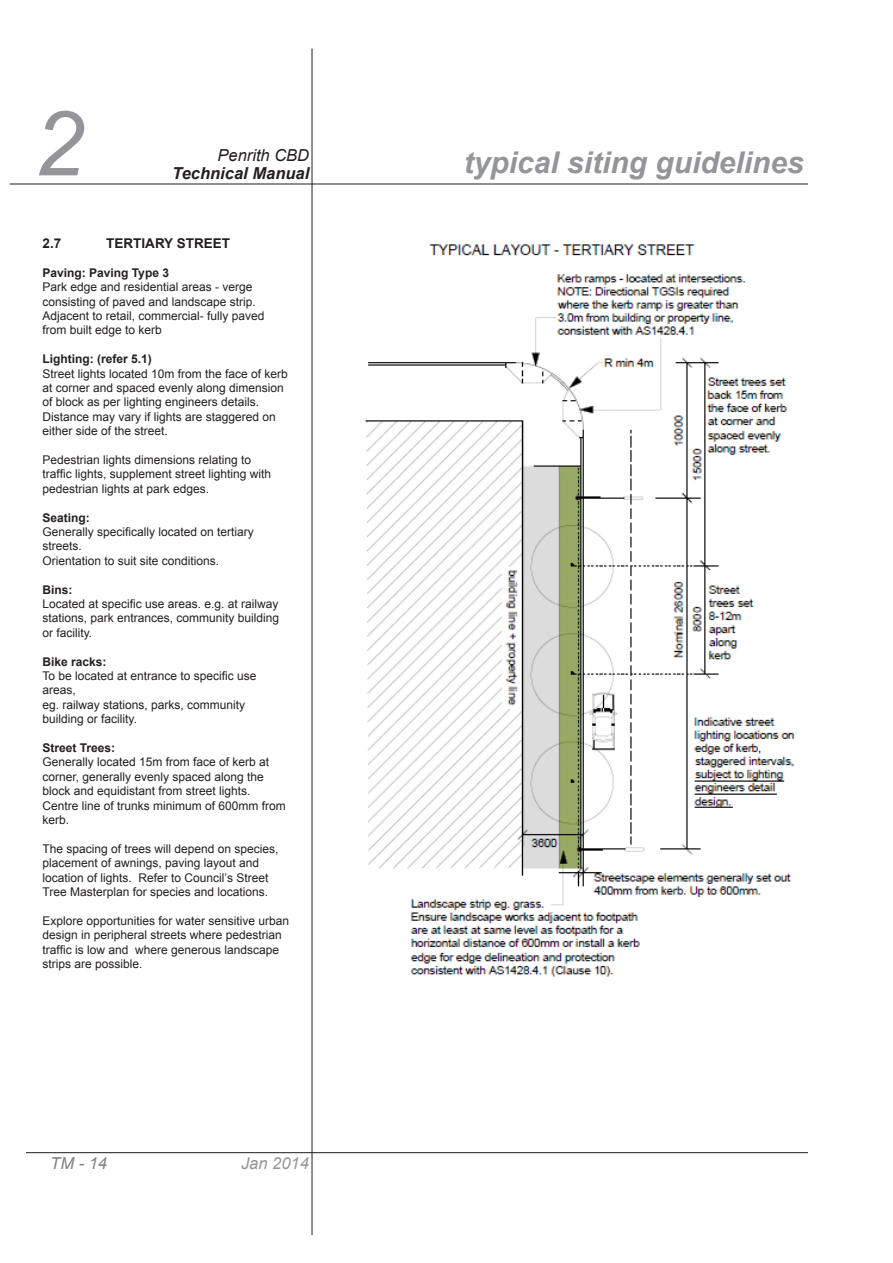
<style>
.page{position:relative;width:893px;height:1263px;background:#fff}
.page>*{position:absolute;margin:0;border:0;box-sizing:border-box;transform-origin:0 0}
.t1{font:italic 90px "Arial";color:#939598}
.t2{font:italic 700 30px "Arial";color:#939598}
.t3{font:italic 700 16.5px "Arial";color:#231f20}
.t4{font:italic 16.5px "Arial";color:#231f20}
.t5{font:italic 16.5px "Arial";color:#939598}
.t6{font:italic 16.5px "Arial";color:#808285}
.body{font:700 13.5px "Arial";color:#231f20}
.body-2{font:12px/14.4px "Arial";color:#231f20}
.body-3{font:700 12px "Arial";color:#231f20}
</style>
<div class="page">
<hr style="left:26px;top:1152px;width:782px;height:1px;background:#231f20">
<hr style="left:10px;top:184px;width:798px;height:1px;background:#231f20">
<hr style="left:312px;top:49px;width:1px;height:1186px;background:#231f20">
<img style="left:365px;top:244px;width:430px;height:733px">
<h1 class="t1" style="left:34px;top:86px;width:52px">2</h1>
<h3 class="t4" style="left:218px;top:145px;width:93px">Penrith CBD</h3>
<h3 class="t3" style="left:172px;top:163px;width:138px">Technical Manual</h3>
<p class="body" style="left:43px;top:234px;width:20px">2.7</p>
<p class="body" style="left:106px;top:234px;width:125px">TERTIARY STREET</p>
<p class="body-3" style="left:43px;top:265px;width:128px">Paving: Paving Type 3</p>
<p class="body-2" style="left:43px;top:280px;width:224px">Park edge and residential areas - verge consisting of paved and landscape strip.<br>Adjacent to retail, commercial- fully paved from built edge to kerb</p>
<p class="body-3" style="left:43px;top:351px;width:111px">Lighting: (refer 5.1)</p>
<p class="body-2" style="left:43px;top:366px;width:247px">Street lights located 10m from the face of kerb at corner and spaced evenly along dimension of block as per lighting engineers details.<br>Distance may vary if lights are staggered on either side of the street.</p>
<p class="body-2" style="left:43px;top:453px;width:230px">Pedestrian lights dimensions relating to traffic lights, supplement street lighting with pedestrian lights at park edges.</p>
<p class="body-3" style="left:43px;top:509px;width:49px">Seating:</p>
<p class="body-2" style="left:43px;top:525px;width:213px">Generally specifically located on tertiary streets.</p>
<p class="body-2" style="left:43px;top:553px;width:178px">Orientation to suit site conditions.</p>
<p class="body-3" style="left:43px;top:581px;width:32px">Bins:</p>
<p class="body-2" style="left:43px;top:597px;width:238px;text-align:justify">Located at specific use areas. e.g. at railway stations, park entrances, community building or facility.</p>
<p class="body-3" style="left:43px;top:653px;width:66px">Bike racks:</p>
<p class="body-2" style="left:43px;top:669px;width:216px">To be located at entrance to specific use areas,</p>
<p class="body-2" style="left:43px;top:697px;width:204px">eg. railway stations, parks, community building or facility.</p>
<p class="body-3" style="left:43px;top:740px;width:74px">Street Trees:</p>
<p class="body-2" style="left:43px;top:755px;width:228px">Generally located 15m from face of kerb at corner, generally evenly spaced along the block and equidistant from street lights.</p>
<p class="body-2" style="left:43px;top:798px;width:245px">Centre line of trunks minimum of 600mm from kerb.</p>
<p class="body-2" style="left:43px;top:841px;width:238px">The spacing of trees will depend on species, placement of awnings, paving layout and location of lights. Refer to Council’s Street Tree Masterplan for species and locations.</p>
<p class="body-2" style="left:43px;top:913px;width:248px">Explore opportunities for water sensitive urban design in peripheral streets where pedestrian traffic is low and where generous landscape strips are possible.</p>
<h3 class="t6" style="left:50px;top:1152px;width:58px">TM - 14</h3>
<h3 class="t5" style="left:241px;top:1152px;width:69px">Jan 2014</h3>
<h2 class="t2" style="left:464px;top:143px;width:342px">typical siting guidelines</h2>
</div>
